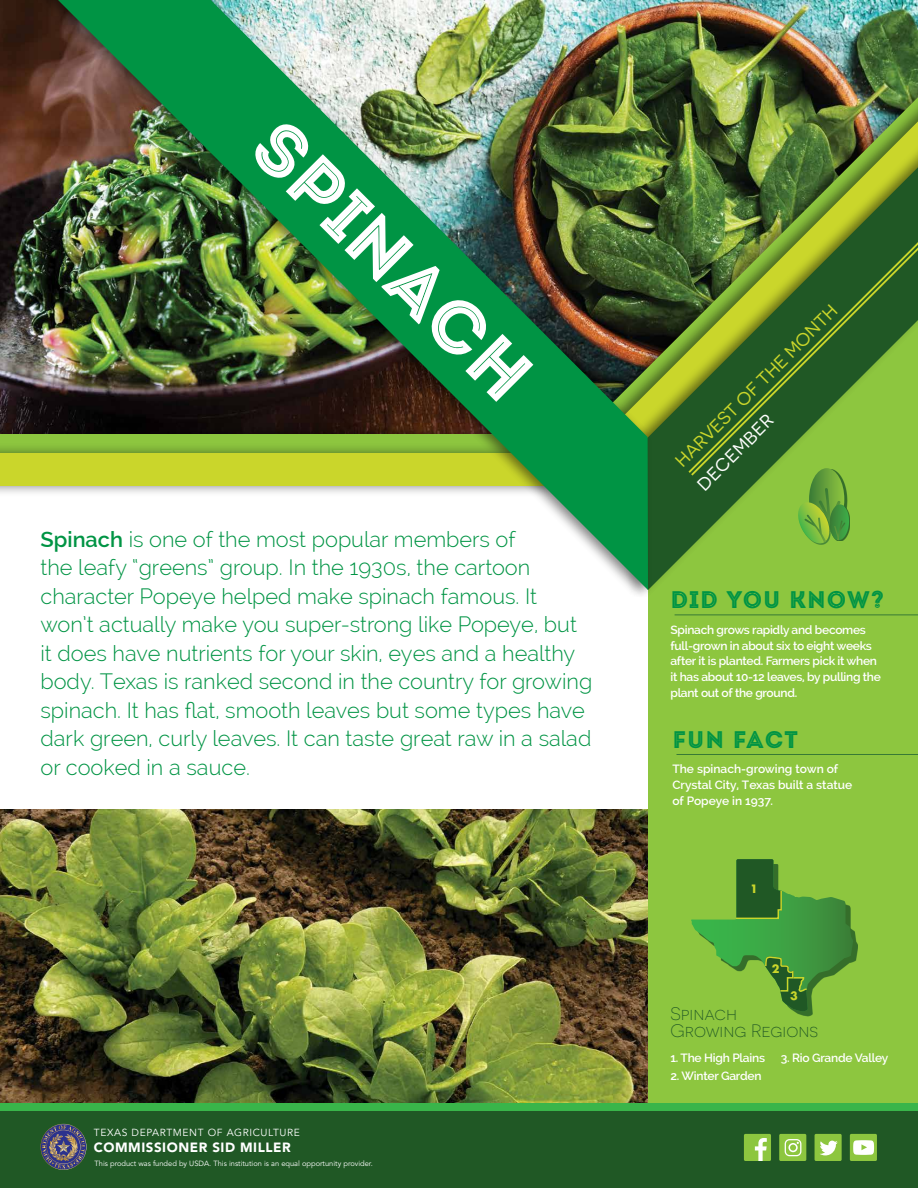
<style>
.page{position:relative;width:918px;height:1188px;background:#fff}
.page>*{position:absolute;margin:0;border:0;box-sizing:border-box;transform-origin:0 0}
.t1{font:75px "Intro Inline";color:#fff}
.t2{font:24px "Intro Inline";letter-spacing:.04em;color:#009444}
.t3{font:300 21.75px/28.5px "Raleway";color:#009444}
.t4{font:300 18px/16.5px "Novecentosanswide";color:#205825}
.t5{font:18px "Novecentosanswide";color:#cad62b}
.t6{font:18px "Novecentosanswide";color:#fff}
.t7{font:900 13.35px "Avenir";letter-spacing:.04em;color:#fff}
.t8{font:600 12px/15.8px "Raleway";letter-spacing:-.025em;color:#fff}
.t9{font:600 12px/15.8px "Raleway";color:#fff}
.t10{font:700 11.25px "Futura";color:#cad62b}
.t11{font:10.2px "Avenir";letter-spacing:.06em;color:#fff}
.t12{font:7.5px "Avenir";color:#fff}
.s1{font-weight:600}
</style>
<div class="page">
<img style="left:0;top:809px;width:648px;height:295px">
<img style="left:0;top:0;width:21px;height:423px">
<div style="left:0;top:454px;width:582px;height:32px;background:#cad62b"></div>
<div style="left:648px;top:224px;width:270px;height:902px;background:#8dc63f"></div>
<div style="left:549px;top:18px;width:369px;height:517px;background:#000;opacity:.5"></div>
<div style="left:547px;top:74px;width:371px;height:487px;background:#000;opacity:.5"></div>
<img style="left:652px;top:121px;width:266px;height:15px">
<div style="left:599px;top:136px;width:319px;height:464px;background:#000;opacity:.5"></div>
<svg style="left:652px;top:167px;width:266px;height:423px"></svg>
<div style="left:21px;top:0;width:631px;height:599px;background:#000;opacity:.5"></div>
<img style="left:58px;top:0;width:590px;height:590px">
<hr style="left:675px;top:615px;width:243px;height:1px;background:#387a35">
<hr style="left:676px;top:754px;width:242px;height:1px;background:#387a35">
<div style="left:696px;top:864px;width:162px;height:152px;background:#205825;opacity:.8"></div>
<svg style="left:691px;top:859px;width:162px;height:153px"></svg>
<svg style="left:687px;top:219px;width:231px;height:256px"></svg>
<svg style="left:689px;top:222px;width:229px;height:256px"></svg>
<svg style="left:796px;top:468px;width:54px;height:78px"></svg>
<div style="left:0;top:1104px;width:918px;height:84px;background:#39b54a"></div>
<div style="left:0;top:1111px;width:918px;height:77px;background:#205825"></div>
<svg style="left:40px;top:1124px;width:46px;height:46px"></svg>
<div style="left:779px;top:1134px;width:27px;height:27px;background:#8dc63f"></div>
<div style="left:850px;top:1134px;width:27px;height:27px;background:#8dc63f"></div>
<div style="left:744px;top:1134px;width:27px;height:27px;background:#8dc63f"></div>
<div style="left:815px;top:1134px;width:27px;height:27px;background:#8dc63f"></div>
<svg style="left:853px;top:1140px;width:21px;height:15px"></svg>
<svg style="left:755px;top:1138px;width:12px;height:23px"></svg>
<svg style="left:820px;top:1141px;width:18px;height:14px"></svg>
<svg style="left:785px;top:1139px;width:16px;height:17px"></svg>
<h1 class="t1" style="left:297px;top:102px;width:361px;rotate:45deg">SPINACH</h1>
<p class="t3" style="left:40px;top:525px;width:553px"><span class="s1">Spinach</span> is one of the most popular members of<br>the leafy “greens” group. In the 1930s, the cartoon character Popeye helped make spinach famous. It won’t actually make you super-strong like Popeye, but it does have nutrients for your skin, eyes and a healthy body. Texas is ranked second in the country for growing spinach. It has flat, smooth leaves but some types have dark green, curly leaves. It can taste great raw in a salad or cooked in a sauce.</p>
<p class="t11" style="left:94px;top:1127px;width:207px">TEXAS DEPARTMENT OF AGRICULTURE</p>
<p class="t7" style="left:94px;top:1139px;width:198px">COMMISSIONER SID MILLER</p>
<p class="t12" style="left:95px;top:1159px;width:280px">This product was funded by USDA. This institution is an equal opportunity provider.</p>
<p class="t5" style="left:671px;top:456px;width:222px;rotate:-45deg">HARVEST OF THE MONTH</p>
<p class="t6" style="left:693px;top:480px;width:101px;rotate:-45deg">DECEMBER</p>
<p class="t2" style="left:670px;top:585px;width:215px">DID YOU KNOW?</p>
<p class="t8" style="left:670px;top:622px;width:212px">Spinach grows rapidly and becomes full-grown in about six to eight weeks after it is planted. Farmers pick it when it has about 10-12 leaves, by pulling the plant out of the ground.</p>
<p class="t2" style="left:672px;top:725px;width:127px">FUN FACT</p>
<p class="t9" style="left:672px;top:761px;width:181px">The spinach-growing town of<br>Crystal City, Texas built a statue of Popeye in 1937.</p>
<p class="t10" style="left:750px;top:881px;width:9px">1</p>
<p class="t10" style="left:772px;top:961px;width:9px">2</p>
<p class="t10" style="left:790px;top:988px;width:9px">3</p>
<p class="t4" style="left:670px;top:1006px;width:149px">Spinach<br>Growing Regions</p>
<p class="t8" style="left:670px;top:1050px;width:96px">1. The High Plains</p>
<p class="t8" style="left:670px;top:1068px;width:92px">2. Winter Garden</p>
<p class="t8" style="left:781px;top:1050px;width:109px">3. Rio Grande Valley</p>
</div>
